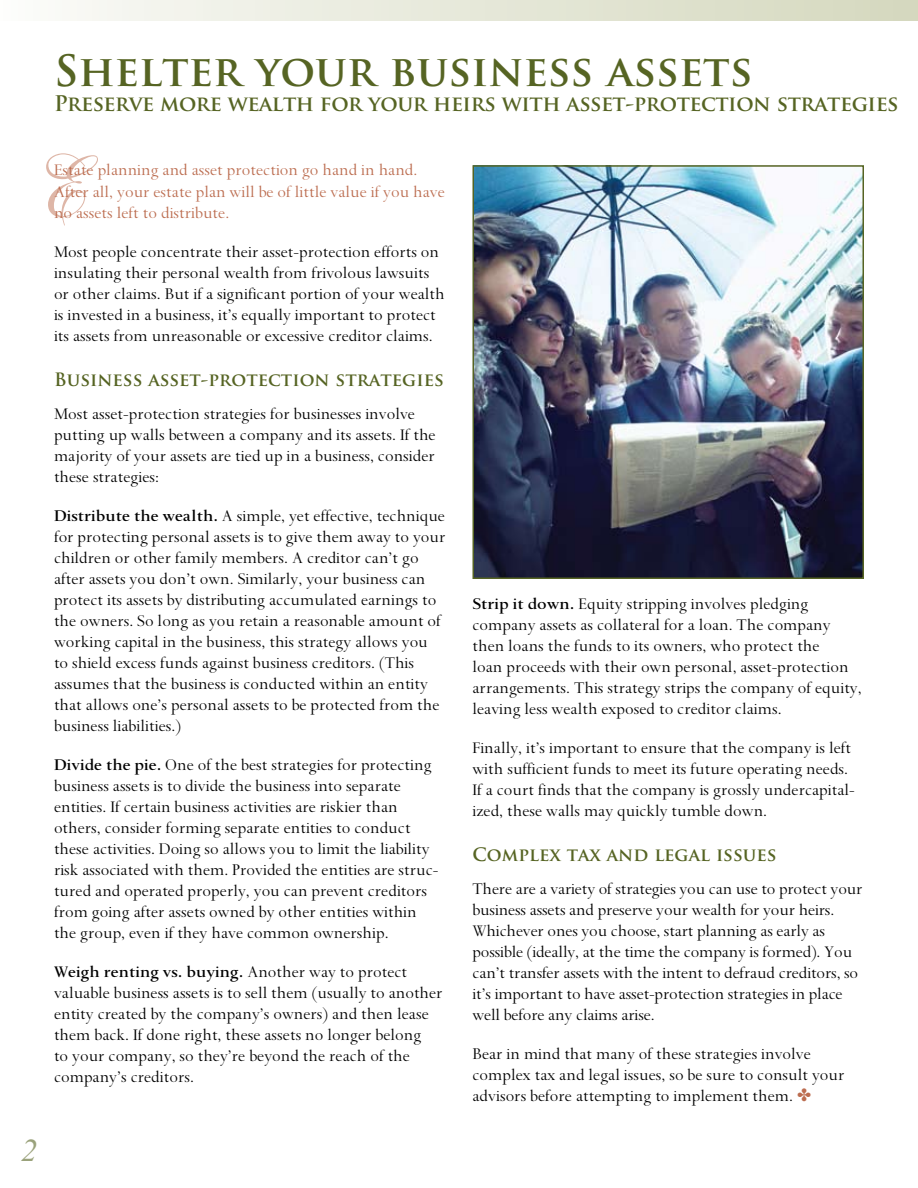
<style>
.page{position:relative;width:918px;height:1188px;background:#fff}
.page>*{position:absolute;margin:0;border:0;box-sizing:border-box;transform-origin:0 0}
.t1{font:700 42px "Trajan Pro";color:#566423}
.t2{font:italic 31.5px "Times New Roman MT Std";color:#9aa27b}
.t3{font:700 21px "Trajan Pro";letter-spacing:-.025em;color:#566423}
.t4{font:18px/21px "Spectrum MT Std";color:#000}
.t5{font:18px/21.6px "Spectrum MT Std";color:#bc6d50}
.t6{font:700 18px "Trajan Pro";color:#566423}
.s1{font-weight:600}
</style>
<div class="page">
<div style="left:0;top:0;width:918px;height:21px;background:linear-gradient(to right,#fafbf8,#d4d8bd)"></div>
<svg style="left:46px;top:153px;width:52px;height:73px"></svg>
<img style="left:475px;top:168px;width:386px;height:408px">
<div style="left:472px;top:165px;width:392px;height:414px;border:2px solid #566423"></div>
<h1 class="t1" style="left:54px;top:44px;width:700px">Shelter your business assets</h1>
<p class="t3" style="left:54px;top:90px;width:846px">Preserve more wealth for your heirs with asset-protection strategies</p>
<p class="t5" style="left:54px;top:159px;width:392px">Estate planning and asset protection go hand in hand.<br>After all, your estate plan will be of little value if you have no assets left to distribute.</p>
<p class="t4" style="left:54px;top:242px;width:392px">Most people concentrate their asset-protection efforts on insulating their personal wealth from frivolous lawsuits or other claims. But if a significant portion of your wealth is invested in a business, it’s equally important to protect its assets from unreasonable or excessive creditor claims.</p>
<p class="t6" style="left:54px;top:368px;width:391px">Business asset-protection strategies</p>
<p class="t4" style="left:54px;top:404px;width:383px">Most asset-protection strategies for businesses involve putting up walls between a company and its assets. If the majority of your assets are tied up in a business, consider these strategies:</p>
<p class="t4" style="left:54px;top:506px;width:393px"><span class="s1">Distribute the wealth.</span> A simple, yet effective, technique for protecting personal assets is to give them away to your children or other family members. A creditor can’t go after assets you don’t own. Similarly, your business can protect its assets by distributing accumulated earnings to the owners. So long as you retain a reasonable amount of working capital in the business, this strategy allows you to shield excess funds against business creditors. (This assumes that the business is conducted within an entity that allows one’s personal assets to be protected from the business liabilities.)</p>
<p class="t4" style="left:54px;top:755px;width:386px"><span class="s1">Divide the pie.</span> One of the best strategies for protecting business assets is to divide the business into separate entities. If certain business activities are riskier than others, consider forming separate entities to conduct these activities. Doing so allows you to limit the liability risk associated with them. Provided the entities are struc&shy;tured and operated properly, you can prevent creditors from going after assets owned by other entities within the group, even if they have common ownership.</p>
<p class="t4" style="left:54px;top:962px;width:390px"><span class="s1">Weigh renting vs. buying.</span> Another way to protect valuable business assets is to sell them (usually to another entity created by the company’s owners) and then lease them back. If done right, these assets no longer belong<br>to your company, so they’re beyond the reach of the company’s creditors.</p>
<h2 class="t2" style="left:22px;top:1133px;width:17px">2</h2>
<p class="t4" style="left:472px;top:593px;width:391px"><span class="s1">Strip it down.</span> Equity stripping involves pledging company assets as collateral for a loan. The company then loans the funds to its owners, who protect the<br>loan proceeds with their own personal, asset-protection arrangements. This strategy strips the company of equity, leaving less wealth exposed to creditor claims.</p>
<p class="t4" style="left:472px;top:737px;width:384px">Finally, it’s important to ensure that the company is left with sufficient funds to meet its future operating needs.<br>If a court finds that the company is grossly undercapital&shy;ized, these walls may quickly tumble down.</p>
<p class="t6" style="left:472px;top:843px;width:306px">Complex tax and legal issues</p>
<p class="t4" style="left:472px;top:878px;width:392px">There are a variety of strategies you can use to protect your business assets and preserve your wealth for your heirs.<br>Whichever ones you choose, start planning as early as possible (ideally, at the time the company is formed). You can’t transfer assets with the intent to defraud creditors, so it’s important to have asset-protection strategies in place well before any claims arise.</p>
<p class="t4" style="left:472px;top:1043px;width:373px">Bear in mind that many of these strategies involve complex tax and legal issues, so be sure to consult your advisors before attempting to implement them.</p>
</div>
